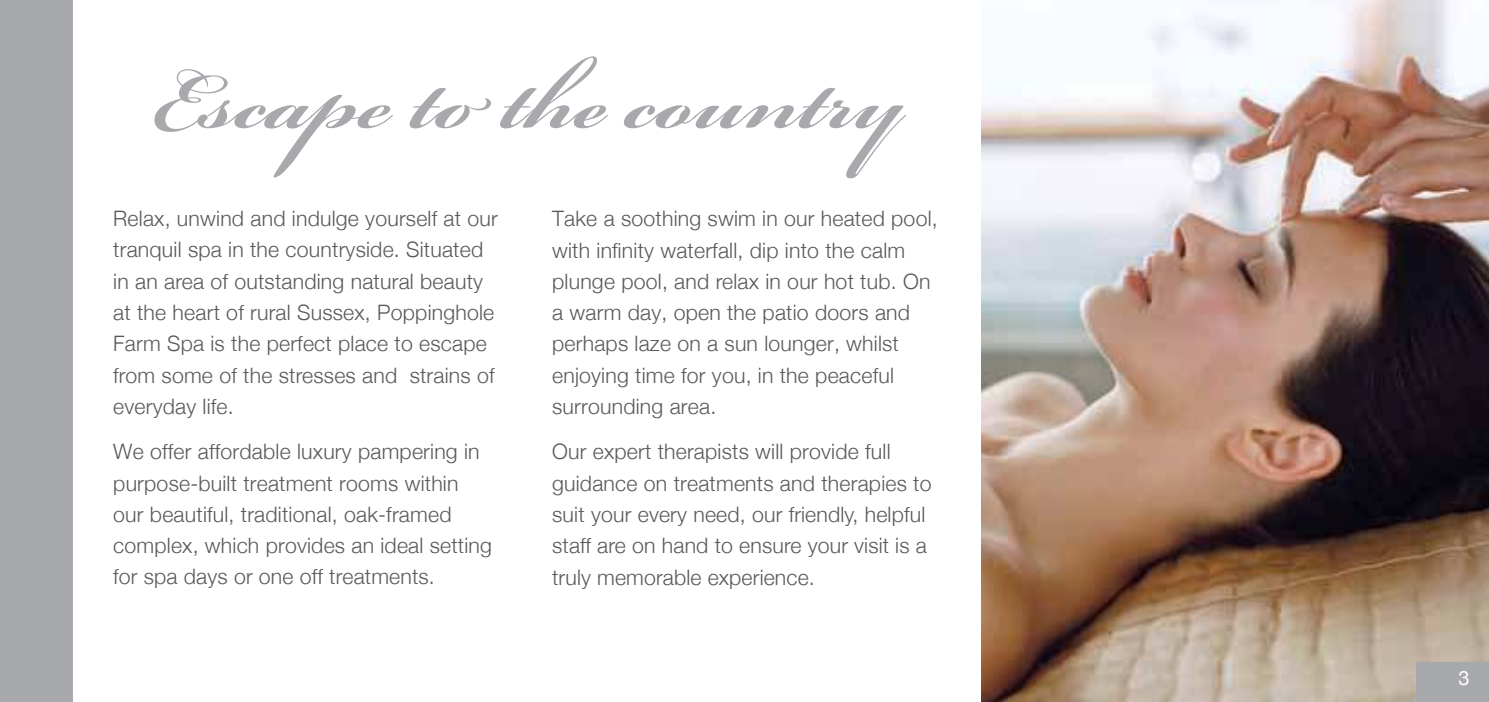
<style>
.page{position:relative;width:1489px;height:702px;background:#fff}
.page>*{position:absolute;margin:0;border:0;box-sizing:border-box;transform-origin:0 0}
.t1{font:700 124.5px "Bickham Script Pro";color:#a7a9ac}
.t2{font:300 21.25px/31.2px "Helvetica Neue";letter-spacing:.01em;color:#58595b}
.t3{font:20px "Helvetica Neue";color:#fff}
</style>
<div class="page">
<img style="left:981px;top:0;width:507px;height:702px">
<div style="left:0;top:0;width:73px;height:702px;background:#a7a9ac"></div>
<div style="left:1416px;top:663px;width:72px;height:39px;background:#a7a9ac"></div>
<h1 class="t1" style="left:150px;top:40px;width:755px">Escae to the country</h1>
<p class="t2" style="left:113px;top:205px;width:386px">Relax, unwind and indulge yourself at our tranquil spa in the countryside. Situated in an area of outstanding natural beauty at the heart of rural Sussex, Poppinghole Farm Spa is the perfect place to escape from some of the stresses and strains of everyday life.</p>
<p class="t2" style="left:113px;top:438px;width:380px">We offer affordable luxury pampering in purpose-built treatment rooms within our beautiful, traditional, oak-framed complex, which provides an ideal setting for spa days or one off treatments.</p>
<p class="t2" style="left:552px;top:205px;width:387px">Take a soothing swim in our heated pool, with ini nity waterfall, dip into the calm plunge pool, and relax in our hot tub. On a warm day, open the patio doors and perhaps laze on a sun lounger, whilst enjoying time for you, in the peaceful surrounding area.</p>
<p class="t2" style="left:552px;top:438px;width:381px">Our expert therapists will provide full guidance on treatments and therapies to suit your every need, our friendly, helpful staff are on hand to ensure your visit is a truly memorable experience.</p>
<p class="t3" style="left:1458px;top:670px;width:13px">3</p>
</div>
